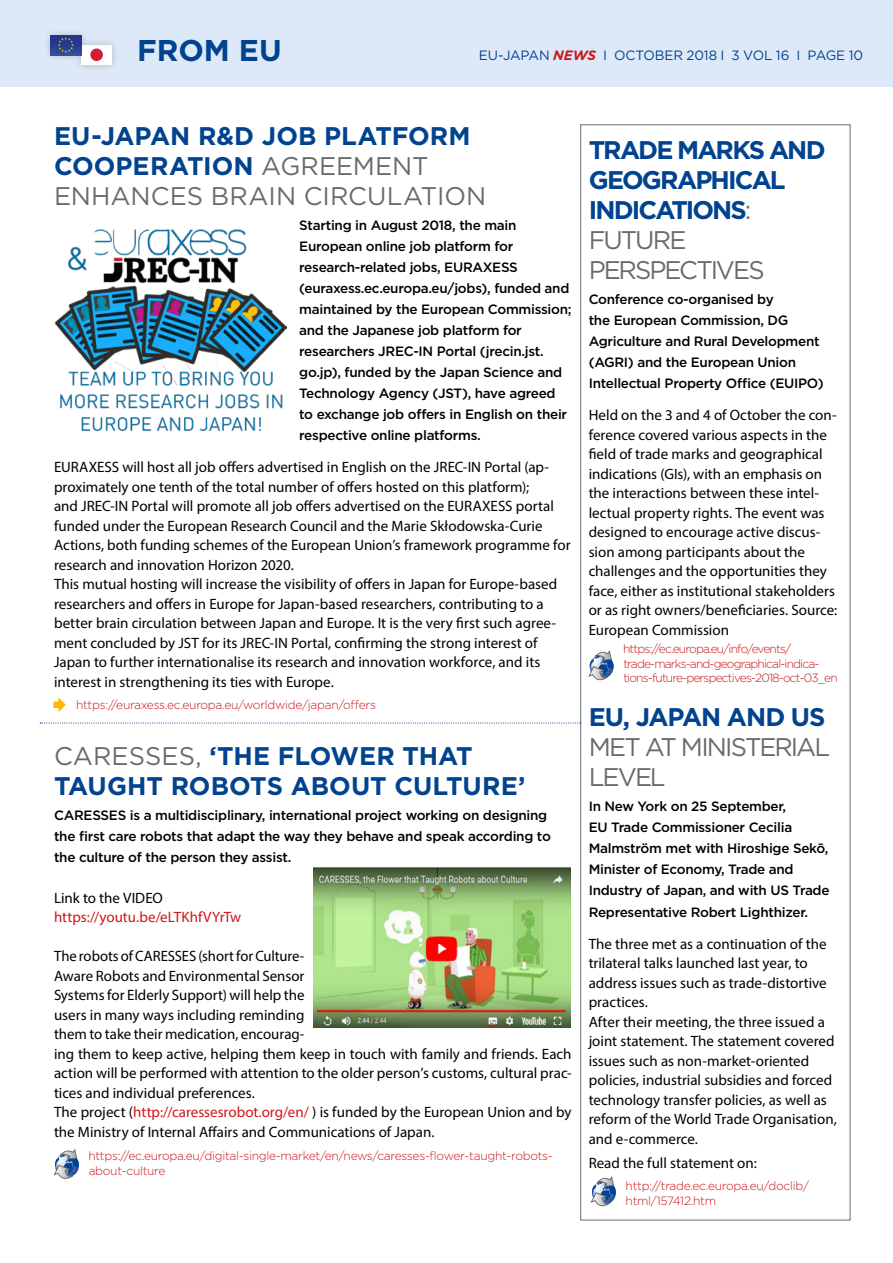
<style>
.page{position:relative;width:893px;height:1263px;background:#fff}
.page>*{position:absolute;margin:0;border:0;box-sizing:border-box;transform-origin:0 0}
.t1{font:700 30px "Gotham";color:#01438f}
.t2{font:700 25.5px/30px "Gotham";color:#01438f}
.t3{font:700 25.5px/30px "Gotham";letter-spacing:-.075em;color:#01438f}
.t4{font:700 25.5px/30px "Gotham";letter-spacing:-.005em;color:#01438f}
.t5{font:25.5px/30px "Gotham";letter-spacing:-.08em;color:#666b6e}
.t6{font:700 25.5px "Gotham";letter-spacing:-.03em;color:#01438f}
.t7{font:15px/19.5px "Myriad Pro";color:#000}
.t8{font:15px "Myriad Pro";color:#cd171a}
.t9{font:500 13.5px/21px "Gotham";letter-spacing:-.02em;color:#000}
.t10{font:13.5px "Gotham";letter-spacing:-.01em;color:#01438f}
.t11{font:300 12px/14.4px "Gotham";letter-spacing:-.025em;color:#cd171a}
.t12{font:300 12px/14.4px "Gotham";letter-spacing:-.07em;color:#cd171a}
.s1{font-size:24px}
.s2{font-weight:700;font-style:italic;color:#cd171a}
.s3{font-weight:400;color:#666b6e}
.s4{color:#cd171a}
</style>
<div class="page">
<div style="left:0;top:0;width:893px;height:86px;background:#dde9f8"></div>
<div style="left:43px;top:27px;width:77px;height:45px;background:#000;opacity:.21"></div>
<div style="left:81px;top:45px;width:31px;height:20px;background:#fff"></div>
<div style="left:90px;top:49px;width:13px;height:12px;background:#d21e33;border-radius:50%"></div>
<div style="left:51px;top:35px;width:30px;height:20px;background:linear-gradient(to bottom,#212f85,#2f4a9a)"></div>
<svg style="left:58px;top:37px;width:16px;height:16px"></svg>
<svg style="left:54px;top:1149px;width:25px;height:30px"></svg>
<svg style="left:589px;top:650px;width:25px;height:31px"></svg>
<img style="left:313px;top:867px;width:258px;height:160px">
<img style="left:54px;top:229px;width:232px;height:203px">
<svg style="left:40px;top:722px;width:541px;height:1px"></svg>
<svg style="left:591px;top:1176px;width:25px;height:31px"></svg>
<svg style="left:53px;top:697px;width:13px;height:15px"></svg>
<h1 class="t1" style="left:137px;top:30px;width:138px">CENTRE’</h1>
<h1 class="t1" style="left:137px;top:30px;width:258px">FROM EU<span class="s1">S</span> NEWS</h1>
<p class="t10" style="left:479px;top:46px;width:386px">EU-JAPAN <span class="s2">NEWS</span> I OCTOBER 2018 I 3 VOL 16 I PAGE 10</p>
<h2 class="t2" style="left:54px;top:121px;width:434px">EU-JAPAN R&amp;D JOB PLATFORM<br>COOPERATION <span class="s3">AGREEMENT<br>ENHANCES BRAIN CIRCULATION</span></h2>
<p class="t9" style="left:299px;top:215px;width:274px">Starting in August 2018, the main European online job platform for research-related jobs, EURAXESS (euraxess.ec.europa.eu/jobs), funded and maintained by the European Commission; and the Japanese job platform for researchers JREC-IN Portal (jrecin.jst. go.jp), funded by the Japan Science and Technology Agency (JST), have agreed to exchange job offers in English on their respective online platforms.</p>
<p class="t7" style="left:54px;top:457px;width:518px">EURAXESS will host all job offers advertised in English on the JREC-IN Portal (ap&shy;proximately one tenth of the total number of offers hosted on this platform);<br>and JREC-IN Portal will promote all job offers advertised on the EURAXESS portal funded under the European Research Council and the Marie Skłodowska-Curie Actions, both funding schemes of the European Union’s framework programme for research and innovation Horizon 2020.<br>This mutual hosting will increase the visibility of offers in Japan for Europe-based researchers and offers in Europe for Japan-based researchers, contributing to a better brain circulation between Japan and Europe. It is the very first such agree&shy;ment concluded by JST for its JREC-IN Portal, confirming the strong interest of Japan to further internationalise its research and innovation workforce, and its interest in strengthening its ties with Europe.</p>
<p class="t11" style="left:76px;top:697px;width:301px">https://euraxess.ec.europa.eu/worldwide/japan/offers</p>
<h2 class="t4" style="left:54px;top:740px;width:473px"><span class="s3">CARESSES,</span> ‘THE FLOWER THAT<br>TAUGHT ROBOTS ABOUT CULTURE’</h2>
<p class="t9" style="left:54px;top:804px;width:498px">CARESSES is a multidisciplinary, international project working on designing the first care robots that adapt the way they behave and speak according to the culture of the person they assist.</p>
<p class="t7" style="left:54px;top:888px;width:110px">Link to the VIDEO</p>
<p class="t8" style="left:54px;top:908px;width:189px">https://youtu.be/eLTKhfVYrTw</p>
<p class="t7" style="left:54px;top:946px;width:519px">The robots of CARESSES (short for Culture-<br>Aware Robots and Environmental Sensor<br>Systems for Elderly Support) will help the<br>users in many ways including reminding<br>them to take their medication, encourag-<br>ing them to keep active, helping them keep in touch with family and friends. Each action will be performed with attention to the older person’s customs, cultural prac&shy;tices and individual preferences.<br>The project (<span class="s4">http://caressesrobot.org/en/</span> ) is funded by the European Union and by the Ministry of Internal Affairs and Communications of Japan.</p>
<p class="t11" style="left:88px;top:1148px;width:466px">https://ec.europa.eu/digital-single-market/en/news/caresses-flower-taught-robots&shy;about-culture</p>
<h2 class="t3" style="left:589px;top:135px;width:238px">TRADE MARKS AND<br>GEOGRAPHICAL<br>INDICATIONS<span class="s3">:<br>FUTURE<br>PERSPECTIVES</span></h2>
<p class="t9" style="left:589px;top:289px;width:236px">Conference co-organised by<br>the European Commission, DG<br>Agriculture and Rural Development (AGRI) and the European Union<br>Intellectual Property Office (EUIPO)</p>
<p class="t7" style="left:589px;top:405px;width:250px">Held on the 3 and 4 of October the con&shy;ference covered various aspects in the field of trade marks and geographical indications (GIs), with an emphasis on the interactions between these intel&shy;lectual property rights. The event was designed to encourage active discus&shy;sion among participants about the challenges and the opportunities they face, either as institutional stakeholders or as right owners/beneficiaries. Source:<br>European Commission</p>
<p class="t12" style="left:623px;top:642px;width:216px">https://ec.europa.eu/info/events/ trade-marks-and-geographical-indica&shy;tions-future-perspectives-2018-oct-03_en</p>
<h2 class="t6" style="left:589px;top:700px;width:238px">EU, JAPAN AND US</h2>
<h2 class="t5" style="left:589px;top:732px;width:243px">MET AT MINISTERIAL<br>LEVEL</h2>
<p class="t9" style="left:589px;top:796px;width:242px">In New York on 25 September,<br>EU Trade Commissioner Cecilia<br>Malmström met with Hiroshige Sekō,<br>Minister of Economy, Trade and<br>Industry of Japan, and with US Trade<br>Representative Robert Lighthizer.</p>
<p class="t7" style="left:589px;top:934px;width:250px">The three met as a continuation of the trilateral talks launched last year, to address issues such as trade-distortive practices.<br>After their meeting, the three issued a joint statement. The statement covered issues such as non-market-oriented policies, industrial subsidies and forced technology transfer policies, as well as reform of the World Trade Organisation, and e-commerce.</p>
<p class="t7" style="left:589px;top:1152px;width:170px">Read the full statement on:</p>
<p class="t11" style="left:626px;top:1179px;width:185px">http://trade.ec.europa.eu/doclib/ html/157412.htm</p>
</div>
